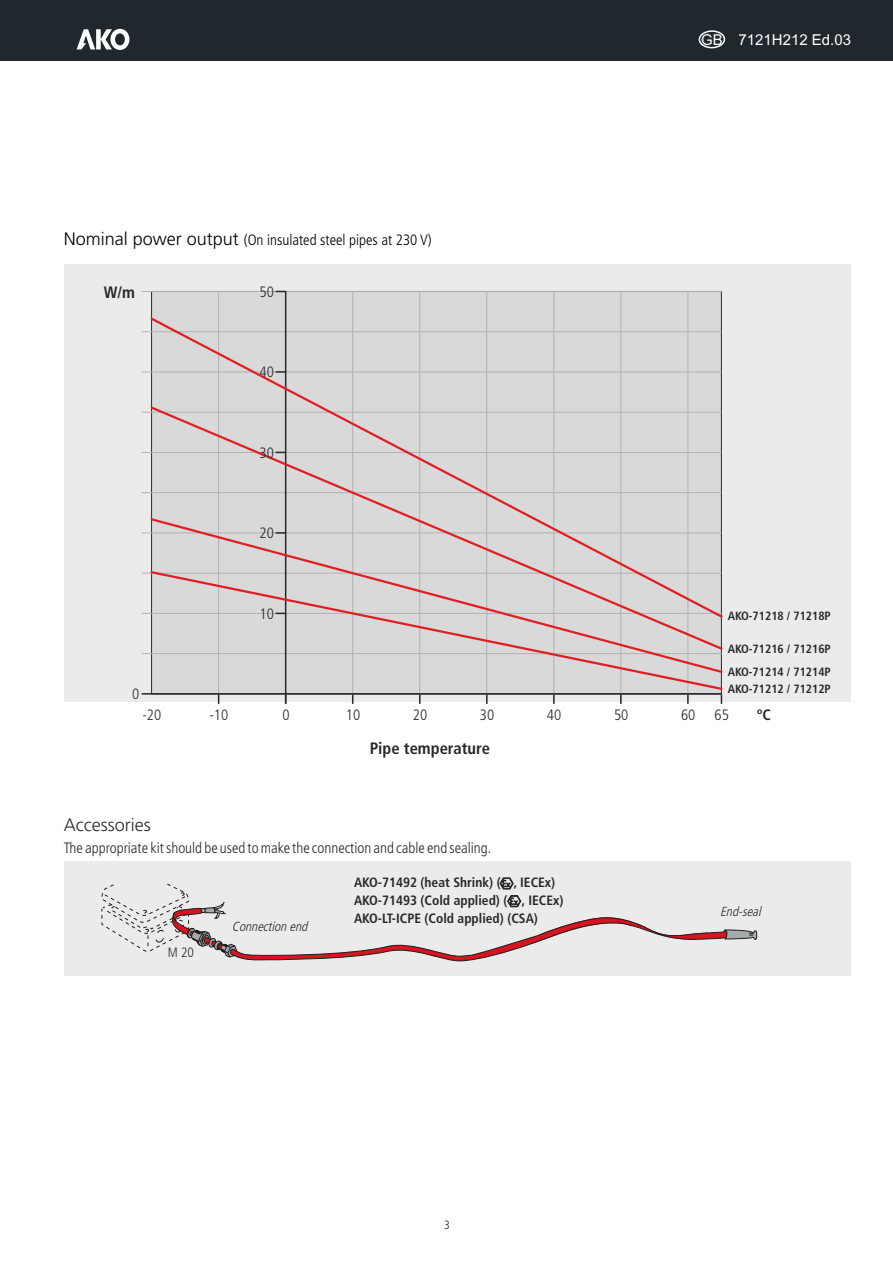
<style>
.page{position:relative;width:893px;height:1263px;background:#fff}
.page>*{position:absolute;margin:0;border:0;box-sizing:border-box;transform-origin:0 0}
.t1{font:300 18px "Frutiger 45";color:#292929}
.t2{font:700 condensed 16.5px "Frutiger 67";color:#292929}
.t3{font:300 condensed 15px "Frutiger 47";color:#292929}
.t4{font:300 condensed 15px "Frutiger 47";color:#000}
.t5{font:15px "Arial";color:#fff}
.t6{font:700 condensed 15px "Frutiger 67";color:#292929}
.t7{font:700 condensed 13.5px/17.7px "Frutiger 67";color:#292929}
.t8{font:300 condensed 13.5px "Frutiger 47";color:#292929}
.t9{font:italic 300 condensed 13.2px "Frutiger 47";color:#292929}
.t10{font:700 condensed 12px "Frutiger 67";color:#292929}
.t11{font:300 condensed 12px "Frutiger 47";color:#292929}
.s1{font-family:"Frutiger 45";font-stretch:normal;font-size:18px}
</style>
<div class="page">
<div style="left:64px;top:264px;width:786px;height:438px;background:#ebebeb"></div>
<div style="left:151px;top:291px;width:571px;height:403px;background:#d9d9d9"></div>
<hr style="left:142px;top:653px;width:579px;height:1px;background:#b1b1b4">
<hr style="left:142px;top:613px;width:579px;height:1px;background:#b1b1b4">
<hr style="left:142px;top:573px;width:579px;height:1px;background:#b1b1b4">
<hr style="left:142px;top:533px;width:579px;height:1px;background:#b1b1b4">
<hr style="left:142px;top:492px;width:579px;height:1px;background:#b1b1b4">
<hr style="left:142px;top:452px;width:579px;height:1px;background:#b1b1b4">
<hr style="left:142px;top:412px;width:579px;height:1px;background:#b1b1b4">
<hr style="left:142px;top:291px;width:579px;height:1px;background:#b1b1b4">
<hr style="left:142px;top:331px;width:579px;height:1px;background:#b1b1b4">
<hr style="left:142px;top:372px;width:579px;height:1px;background:#b1b1b4">
<hr style="left:218px;top:291px;width:1px;height:412px;background:#b1b1b4">
<hr style="left:352px;top:291px;width:1px;height:412px;background:#b1b1b4">
<hr style="left:419px;top:291px;width:1px;height:412px;background:#b1b1b4">
<hr style="left:486px;top:291px;width:1px;height:412px;background:#b1b1b4">
<hr style="left:554px;top:291px;width:1px;height:412px;background:#b1b1b4">
<hr style="left:621px;top:291px;width:1px;height:412px;background:#b1b1b4">
<hr style="left:688px;top:291px;width:1px;height:412px;background:#b1b1b4">
<hr style="left:285px;top:291px;width:1px;height:412px;background:#292929">
<div style="left:151px;top:675px;width:572px;height:16px;background:#d9d9d9"></div>
<svg style="left:151px;top:651px;width:572px;height:24px;background:#d6cfd0"></svg>
<svg style="left:151px;top:619px;width:572px;height:32px;background:#d7cfcf"></svg>
<svg style="left:149px;top:316px;width:574px;height:303px;background:#d6d2d2"></svg>
<hr style="left:142px;top:693px;width:579px;height:2px;background:#292929">
<svg style="left:553px;top:695px;width:2px;height:8px"></svg>
<svg style="left:620px;top:695px;width:2px;height:8px"></svg>
<svg style="left:687px;top:695px;width:2px;height:8px"></svg>
<svg style="left:276px;top:532px;width:10px;height:2px"></svg>
<svg style="left:276px;top:371px;width:10px;height:2px"></svg>
<div style="left:64px;top:861px;width:786px;height:115px;background:#ebebeb"></div>
<svg style="left:101px;top:877px;width:656px;height:85px"></svg>
<div style="left:0;top:0;width:893px;height:60px;background:#20282e"></div>
<svg style="left:77px;top:29px;width:52px;height:21px"></svg>
<div style="left:698px;top:30px;width:27px;height:18px;border:1px solid #fff;border-radius:50%"></div>
<p class="t4" style="left:64px;top:234px;width:370px"><span class="s1">Nominal power output</span> (On insulated steel pipes at 230 V)</p>
<p class="t2" style="left:104px;top:286px;width:33px">W/m</p>
<p class="t3" style="left:132px;top:688px;width:9px">0</p>
<p class="t3" style="left:259px;top:285px;width:16px">50</p>
<p class="t3" style="left:259px;top:366px;width:16px">40</p>
<p class="t3" style="left:259px;top:446px;width:16px">30</p>
<p class="t3" style="left:259px;top:527px;width:16px">20</p>
<p class="t3" style="left:259px;top:607px;width:16px">10</p>
<p class="t5" style="left:701px;top:34px;width:152px">GB 7121H212 Ed.03</p>
<p class="t10" style="left:728px;top:611px;width:105px">AKO-71218 / 71218P</p>
<p class="t10" style="left:728px;top:644px;width:105px">AKO-71216 / 71216P</p>
<p class="t10" style="left:728px;top:667px;width:105px">AKO-71214 / 71214P</p>
<p class="t10" style="left:728px;top:684px;width:105px">AKO-71212 / 71212P</p>
<p class="t3" style="left:142px;top:709px;width:20px">-20</p>
<p class="t3" style="left:210px;top:709px;width:20px">-10</p>
<p class="t3" style="left:282px;top:709px;width:9px">0</p>
<p class="t3" style="left:346px;top:709px;width:16px">10</p>
<p class="t3" style="left:413px;top:709px;width:16px">20</p>
<p class="t3" style="left:480px;top:709px;width:16px">30</p>
<p class="t3" style="left:547px;top:709px;width:16px">40</p>
<p class="t3" style="left:614px;top:709px;width:16px">50</p>
<p class="t3" style="left:681px;top:709px;width:16px">60</p>
<p class="t3" style="left:715px;top:709px;width:16px">65</p>
<p class="t2" style="left:370px;top:742px;width:122px">Pipe temperature</p>
<p class="t1" style="left:64px;top:817px;width:88px">Accessories</p>
<p class="t3" style="left:64px;top:841px;width:429px">The appropriate kit should be used to make the connection and cable end sealing.</p>
<p class="t7" style="left:354px;top:875px;width:203px">AKO-71492 (heat Shrink) ( , IECEx)</p>
<p class="t6" style="left:757px;top:709px;width:15px">ºC</p>
<p class="t8" style="left:168px;top:947px;width:28px">M 20</p>
<p class="t9" style="left:232px;top:921px;width:80px">Connection end</p>
<p class="t7" style="left:354px;top:892px;width:211px">AKO-71493 (Cold applied) ( , IECEx)<br>AKO-LT-ICPE (Cold applied) (CSA)</p>
<p class="t11" style="left:444px;top:1220px;width:7px">3</p>
<p class="t9" style="left:720px;top:906px;width:45px">End-seal</p>
</div>
